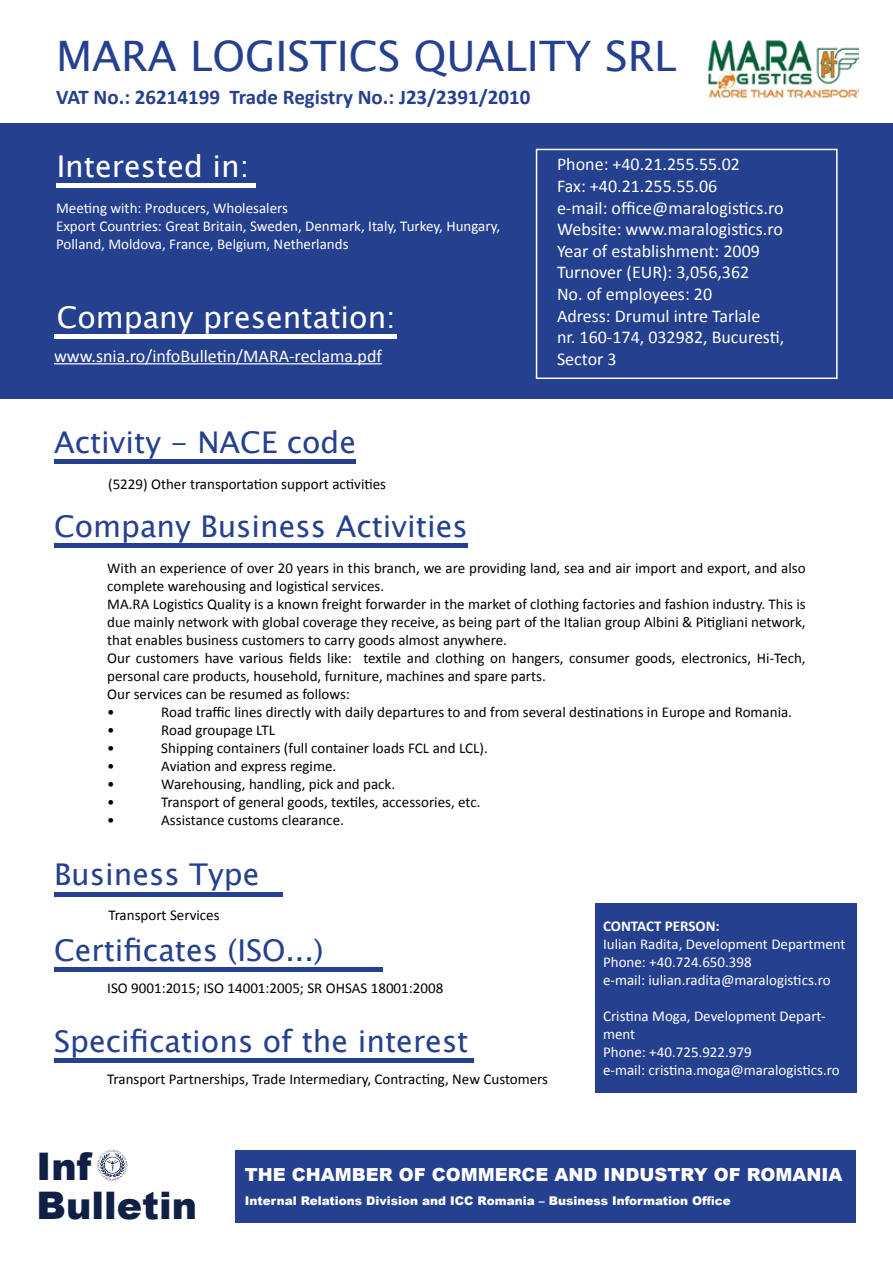
<style>
.page{position:relative;width:893px;height:1263px;background:#fff}
.page>*{position:absolute;margin:0;border:0;box-sizing:border-box;transform-origin:0 0}
.t1{font:42px "Lucida Sans Unicode";color:#25408f}
.t2{font:900 37.95px/39.9px "Arial";color:#101f46}
.t3{font:30px "Lucida Sans Unicode";color:#25408f}
.t4{font:30px "Lucida Sans Unicode";color:#fff}
.t5{font:700 21px "Calibri";color:#25408f}
.t6{font:18px/21.6px "Calibri";color:#fff}
.t7{font:900 18px "Arial";color:#fff}
.t8{font:15px/18px "Calibri";color:#000}
.t9{font:15px/18px "Calibri";color:#fff}
.t10{font:700 15px "Calibri";color:#fff}
.t11{font:900 12px "Arial";color:#fff}
</style>
<div class="page">
<div style="left:0;top:123px;width:893px;height:276px;background:#25408f"></div>
<hr style="left:54px;top:363px;width:328px;height:1px;background:#fff">
<div style="left:536px;top:149px;width:302px;height:230px;border:2px solid #fff"></div>
<div style="left:235px;top:1150px;width:621px;height:72px;background:#25408f"></div>
<svg style="left:97px;top:1150px;width:31px;height:31px"></svg>
<div style="left:595px;top:904px;width:261px;height:189px;background:#25408f"></div>
<img style="left:708px;top:40px;width:150px;height:58px">
<hr style="left:54px;top:460px;width:301px;height:4px;background:#25408f">
<div style="left:54px;top:543px;width:413px;height:5px;background:#25408f"></div>
<hr style="left:54px;top:892px;width:229px;height:4px;background:#25408f">
<div style="left:54px;top:967px;width:329px;height:5px;background:#25408f"></div>
<hr style="left:54px;top:1058px;width:420px;height:4px;background:#25408f">
<hr style="left:56px;top:184px;width:200px;height:4px;background:#fff">
<hr style="left:54px;top:335px;width:343px;height:4px;background:#fff">
<h1 class="t1" style="left:56px;top:23px;width:622px">MARA LOGISTICS QUALITY SRL</h1>
<h3 class="t5" style="left:56px;top:84px;width:476px">VAT No.: 26214199 Trade Registry No.: J23/2391/2010</h3>
<h3 class="t4" style="left:57px;top:143px;width:194px">Interested in:</h3>
<p class="t9" style="left:56px;top:198px;width:446px">Meeting with: Producers, Wholesalers<br>Export Countries: Great Britain, Sweden, Denmark, Italy, Turkey, Hungary,<br>Polland, Moldova, France, Belgium, Netherlands</p>
<h3 class="t4" style="left:57px;top:293px;width:341px">Company presentation:</h3>
<p class="t6" style="left:54px;top:344px;width:329px">www.snia.ro/infoBulletin/MARA-reclama.pdf</p>
<h3 class="t3" style="left:54px;top:419px;width:304px">Activity - NACE code</h3>
<p class="t8" style="left:108px;top:474px;width:279px">(5229) Other transportation support activities</p>
<h3 class="t3" style="left:54px;top:503px;width:415px">Company Business Activities</h3>
<p class="t6" style="left:557px;top:153px;width:229px">Phone: +40.21.255.55.02<br>Fax: +40.21.255.55.06<br>e-mail: office@maralogistics.ro<br>Website: www.maralogistics.ro<br>Year of establishment: 2009<br>Turnover (EUR): 3,056,362<br>No. of employees: 20<br>Adress: Drumul intre Tarlale<br>nr. 160-174, 032982, Bucuresti,<br>Sector 3</p>
<p class="t8" style="left:107px;top:558px;width:700px">With an experience of over 20 years in this branch, we are providing land, sea and air import and export, and also complete warehousing and logistical services.<br>MA.RA Logistics Quality is a known freight forwarder in the market of clothing factories and fashion industry. This is due mainly network with global coverage they receive, as being part of the Italian group Albini &amp; Pitigliani network, that enables business customers to carry goods almost anywhere.<br>Our customers have various fields like: textile and clothing on hangers, consumer goods, electronics, Hi-Tech, personal care products, household, furniture, machines and spare parts.<br>Our services can be resumed as follows:<br>•</p>
<p class="t8" style="left:161px;top:702px;width:632px">Road traffic lines directly with daily departures to and from several destinations in Europe and Romania.</p>
<p class="t8" style="left:107px;top:720px;width:9px">•</p>
<p class="t8" style="left:161px;top:720px;width:115px">Road groupage LTL</p>
<p class="t8" style="left:107px;top:738px;width:9px">•</p>
<p class="t8" style="left:161px;top:738px;width:328px">Shipping containers (full container loads FCL and LCL).</p>
<p class="t8" style="left:107px;top:756px;width:9px">•</p>
<p class="t8" style="left:161px;top:756px;width:177px">Aviation and express regime.</p>
<p class="t8" style="left:107px;top:774px;width:9px">•</p>
<p class="t8" style="left:161px;top:774px;width:235px">Warehousing, handling, pick and pack.</p>
<p class="t8" style="left:107px;top:792px;width:9px">•</p>
<p class="t8" style="left:161px;top:792px;width:321px">Transport of general goods, textiles, accessories, etc.</p>
<p class="t8" style="left:107px;top:810px;width:9px">•</p>
<p class="t8" style="left:161px;top:810px;width:184px">Assistance customs clearance.</p>
<h3 class="t3" style="left:54px;top:851px;width:207px">Business Type</h3>
<p class="t8" style="left:108px;top:905px;width:113px">Transport Services</p>
<h3 class="t3" style="left:54px;top:926px;width:271px">Certificates (ISO...)</h3>
<p class="t8" style="left:107px;top:978px;width:337px">ISO 9001:2015; ISO 14001:2005; SR OHSAS 18001:2008</p>
<h3 class="t3" style="left:54px;top:1017px;width:416px">Specifications of the interest</h3>
<p class="t8" style="left:107px;top:1069px;width:442px">Transport Partnerships, Trade Intermediary, Contracting, New Customers</p>
<p class="t10" style="left:603px;top:917px;width:118px">CONTACT PERSON:</p>
<p class="t9" style="left:603px;top:934px;width:244px">Iulian Radita, Development Department<br>Phone: +40.724.650.398<br>e-mail: iulian.radita@maralogistics.ro</p>
<p class="t9" style="left:603px;top:1006px;width:238px">Cristina Moga, Development Depart&shy;ment<br>Phone: +40.725.922.979<br>e-mail: cristina.moga@maralogistics.ro</p>
<h2 class="t2" style="left:37px;top:1145px;width:162px">Inf<br>Bulletin</h2>
<p class="t7" style="left:245px;top:1161px;width:599px">THE CHAMBER OF COMMERCE AND INDUSTRY OF ROMANIA</p>
<p class="t11" style="left:245px;top:1192px;width:488px">Internal Relations Division and ICC Romania – Business Information Office</p>
</div>
